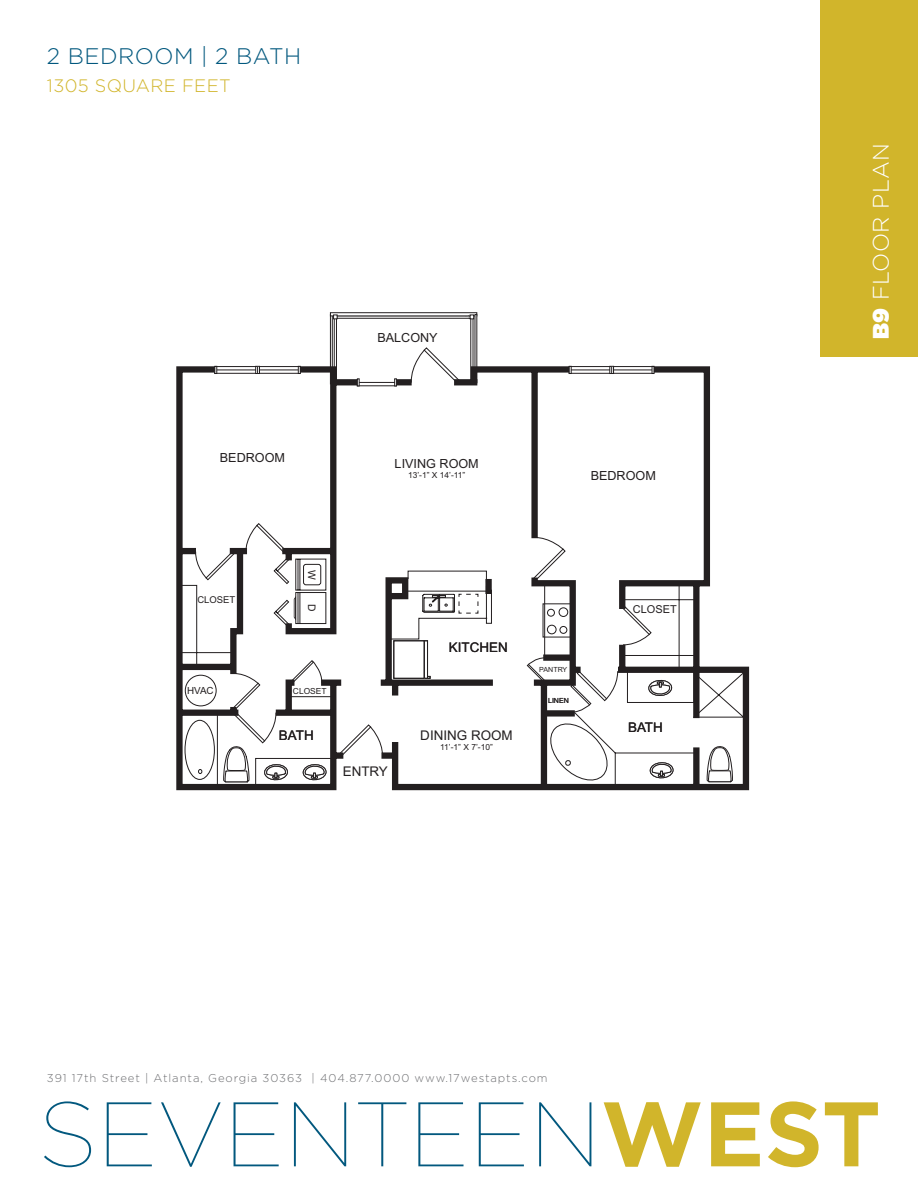
<style>
.page{position:relative;width:918px;height:1188px;background:#fff}
.page>*{position:absolute;margin:0;border:0;box-sizing:border-box;transform-origin:0 0}
.t1{font:300 22.5px "Gotham";letter-spacing:.02em;color:#02587e}
.t2{font:300 22.5px "Gotham";letter-spacing:.02em;color:#fff}
.t3{font:300 18px "Gotham";letter-spacing:.02em;color:#d1b52b}
.t4{font:13.35px "Arial";color:#231f20}
.t5{font:12.6px "Arial";color:#231f20}
.t6{font:300 11.4px "Gotham";letter-spacing:.08em;color:#6d6e71}
.t7{font:10.95px "Arial";color:#231f20}
.t8{font:10.35px "Arial";color:#231f20}
.t9{font:9.75px "Arial";color:#231f20}
.t10{font:9.45px "Arial";color:#231f20}
.t11{font:8.4px "Arial";color:#231f20}
.t12{font:7.05px "Arial";color:#231f20}
.s1{font-weight:900}
</style>
<div class="page">
<div style="left:820px;top:0;width:98px;height:356px;background:#d1b52b"></div>
<svg style="left:44px;top:1101px;width:47px;height:66px"></svg>
<svg style="left:107px;top:1102px;width:45px;height:64px"></svg>
<svg style="left:161px;top:1102px;width:60px;height:65px"></svg>
<svg style="left:234px;top:1102px;width:45px;height:64px"></svg>
<svg style="left:294px;top:1102px;width:52px;height:64px"></svg>
<svg style="left:358px;top:1102px;width:48px;height:64px"></svg>
<svg style="left:418px;top:1102px;width:46px;height:64px"></svg>
<svg style="left:479px;top:1102px;width:45px;height:64px"></svg>
<svg style="left:539px;top:1102px;width:52px;height:64px"></svg>
<svg style="left:604px;top:1102px;width:97px;height:65px"></svg>
<svg style="left:711px;top:1102px;width:49px;height:64px"></svg>
<svg style="left:768px;top:1101px;width:51px;height:66px"></svg>
<svg style="left:825px;top:1102px;width:53px;height:64px"></svg>
<div style="left:330px;top:314px;width:3px;height:70px;border:1px solid #231f20"></div>
<div style="left:334px;top:318px;width:3px;height:66px;border:1px solid #231f20"></div>
<svg style="left:330px;top:312px;width:148px;height:7px"></svg>
<svg style="left:176px;top:363px;width:573px;height:427px"></svg>
<svg style="left:411px;top:347px;width:49px;height:36px"></svg>
<svg style="left:572px;top:368px;width:80px;height:4px"></svg>
<div style="left:569px;top:366px;width:85px;height:8px;border:1px solid #231f20"></div>
<hr style="left:569px;top:370px;width:86px;height:1px;background:#231f20">
<div style="left:609px;top:366px;width:5px;height:8px;border:1px solid #231f20"></div>
<svg style="left:569px;top:366px;width:3px;height:8px"></svg>
<svg style="left:652px;top:366px;width:2px;height:8px"></svg>
<svg style="left:610px;top:366px;width:4px;height:8px"></svg>
<svg style="left:217px;top:368px;width:81px;height:4px"></svg>
<div style="left:214px;top:366px;width:86px;height:8px;border:1px solid #231f20"></div>
<hr style="left:214px;top:370px;width:87px;height:1px;background:#231f20">
<div style="left:255px;top:366px;width:5px;height:8px;border:1px solid #231f20"></div>
<svg style="left:214px;top:366px;width:3px;height:8px"></svg>
<svg style="left:298px;top:366px;width:3px;height:8px"></svg>
<svg style="left:256px;top:366px;width:3px;height:8px"></svg>
<svg style="left:357px;top:379px;width:39px;height:7px"></svg>
<hr style="left:357px;top:382px;width:40px;height:1px;background:#231f20">
<svg style="left:357px;top:378px;width:3px;height:8px"></svg>
<svg style="left:394px;top:378px;width:3px;height:8px"></svg>
<svg style="left:184px;top:669px;width:11px;height:117px"></svg>
<svg style="left:195px;top:523px;width:550px;height:268px"></svg>
<h1 class="t1" style="left:47px;top:44px;width:256px">2 BEDROOM | 2 BATH</h1>
<h2 class="t3" style="left:47px;top:76px;width:185px">1305 SQUARE FEET</h2>
<p class="t5" style="left:377px;top:329px;width:62px">BALCONY</p>
<p class="t5" style="left:220px;top:450px;width:67px">BEDROOM</p>
<p class="t5" style="left:395px;top:456px;width:86px">LIVING ROOM</p>
<p class="t11" style="left:408px;top:470px;width:59px">13’-1” X 14’-11”</p>
<p class="t5" style="left:591px;top:467px;width:67px">BEDROOM</p>
<p class="t10" style="left:197px;top:594px;width:39px">CLOSET</p>
<p class="t9" style="left:187px;top:684px;width:28px">HVAC</p>
<p class="t8" style="left:318px;top:570px;width:11px;rotate:90deg">W</p>
<p class="t8" style="left:318px;top:604px;width:9px;rotate:90deg">D</p>
<p class="t11" style="left:293px;top:685px;width:35px">CLOSET</p>
<p class="t4" style="left:279px;top:726px;width:36px">BATH</p>
<p class="t4" style="left:343px;top:763px;width:47px">ENTRY</p>
<p class="t4" style="left:449px;top:638px;width:60px">KITCHEN</p>
<p class="t4" style="left:420px;top:727px;width:94px">DINING ROOM</p>
<p class="t11" style="left:440px;top:742px;width:54px">11’-1” X 7’-10”</p>
<p class="t12" style="left:539px;top:665px;width:30px">PANTRY</p>
<p class="t12" style="left:548px;top:695px;width:22px">LINEN</p>
<p class="t7" style="left:633px;top:602px;width:45px">CLOSET</p>
<p class="t4" style="left:628px;top:718px;width:36px">BATH</p>
<p class="t6" style="left:47px;top:1072px;width:502px">391 17th Street | Atlanta, Georgia 30363 | 404.877.0000 www.17westapts.com</p>
<h1 class="t2" style="left:869px;top:339px;width:198px;rotate:-90deg"><span class="s1">B9</span> FLOOR PLAN</h1>
</div>
